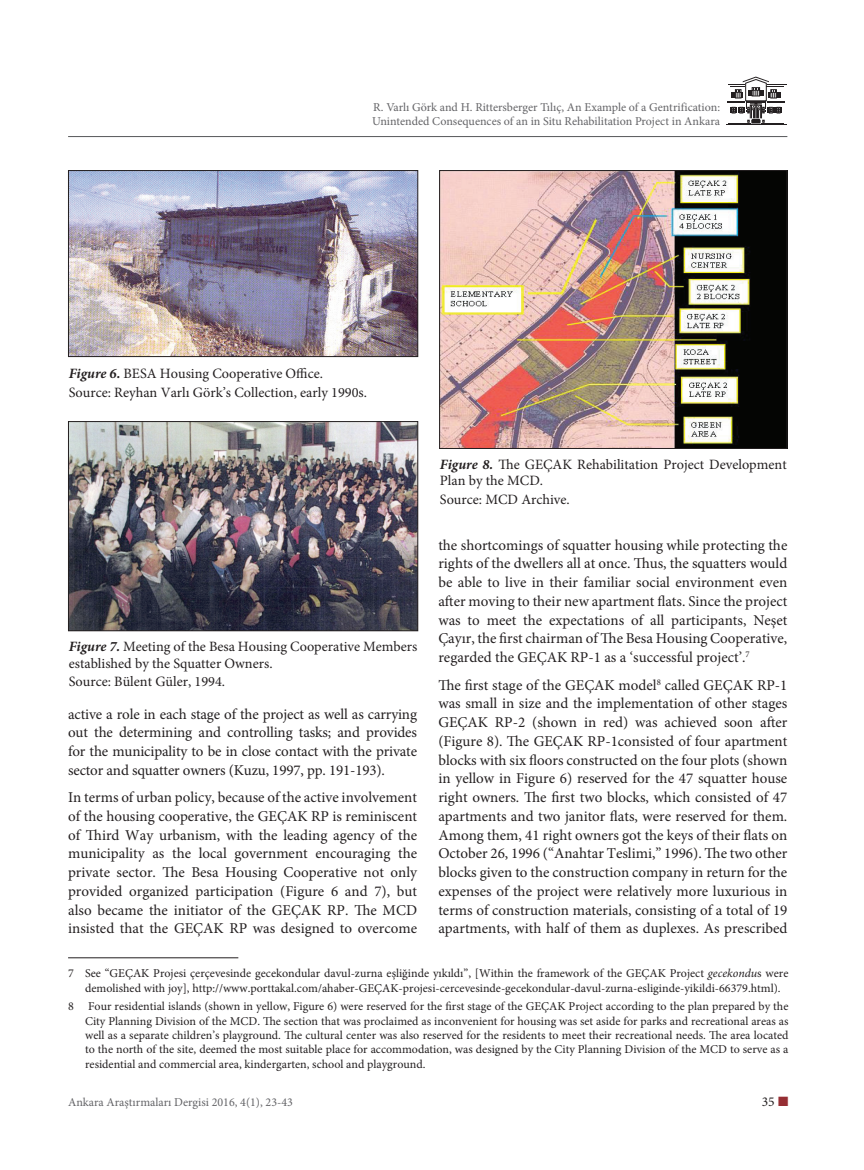
<style>
.page{position:relative;width:864px;height:1170px;background:#fff}
.page>*{position:absolute;margin:0;border:0;box-sizing:border-box;transform-origin:0 0}
.t1{font:15px/18.8px "Minion Pro";color:#231f20;text-align:justify}
.t2{font:14.25px/16.5px "Minion Pro";color:#231f20}
.t3{font:13.5px "Minion Pro";color:#231f20}
.t4{font:12px/14.4px "Minion Pro";color:#231f20}
.t5{font:12px/13.5px "Minion Pro";color:#636366}
.s1{font-weight:700;font-style:italic}
.s2{font-style:italic}
.s3{color:#962e33}
</style>
<div class="page">
<hr style="left:68px;top:136px;width:719px;height:1px;background:#57585a">
<hr style="left:726px;top:124px;width:60px;height:1px;background:#231f20">
<svg style="left:727px;top:77px;width:59px;height:47px"></svg>
<hr style="left:68px;top:957px;width:170px;height:1px;background:#231f20">
<img style="left:441px;top:172px;width:344px;height:275px">
<div style="left:439px;top:170px;width:348px;height:279px;border:1px solid #231f20"></div>
<img style="left:70px;top:172px;width:346px;height:183px">
<div style="left:68px;top:170px;width:350px;height:187px;border:1px solid #231f20"></div>
<img style="left:70px;top:423px;width:346px;height:206px">
<div style="left:68px;top:421px;width:350px;height:210px;border:1px solid #231f20"></div>
<p class="t5" style="left:372px;top:101px;width:349px">R. Varlı Görk and H. Rittersberger Tılıç, An Example of a Gentrification:<br>Unintended Consequences of an in Situ Rehabilitation Project in Ankara</p>
<p class="t2" style="left:69px;top:364px;width:300px;line-height:18.6px"><span class="s1">Figure 6.</span> BESA Housing Cooperative Office.<br>Source: Reyhan Varlı Görk’s Collection, early 1990s.</p>
<p class="t2" style="left:440px;top:456px;width:348px"><span class="s1">Figure 8.</span> The GEÇAK Rehabilitation Project Development<br>Plan by the MCD.</p>
<p class="t2" style="left:440px;top:491px;width:131px">Source: MCD Archive.</p>
<p class="t1" style="left:438px;top:535px;width:350px">the shortcomings of squatter housing while protecting the rights of the dwellers all at once. Thus, the squatters would be able to live in their familiar social environment even after moving to their new apartment flats. Since the project was to meet the expectations of all participants, Neşet Çayır, the first chairman of The Besa Housing Cooperative, regarded the GEÇAK RP-1 as a ‘successful project’.<sup>7</sup></p>
<p class="t1" style="left:438px;top:675px;width:350px">The first stage of the GEÇAK model<sup>8</sup> called GEÇAK RP-1 was small in size and the implementation of other stages GEÇAK RP-2 (shown in red) was achieved soon after (Figure 8). The GEÇAK RP-1consisted of four apartment blocks with six floors constructed on the four plots (shown in yellow in Figure 6) reserved for the 47 squatter house right owners. The first two blocks, which consisted of 47 apartments and two janitor flats, were reserved for them.<br>Among them, 41 right owners got the keys of their flats on October 26, 1996 (“Anahtar Teslimi,” 1996). The two other blocks given to the construction company in return for the expenses of the project were relatively more luxurious in terms of construction materials, consisting of a total of 19 apartments, with half of them as duplexes. As prescribed</p>
<p class="t2" style="left:69px;top:638px;width:350px"><span class="s1">Figure 7.</span> Meeting of the Besa Housing Cooperative Members established by the Squatter Owners.</p>
<p class="t2" style="left:69px;top:673px;width:158px">Source: Bülent Güler, 1994.</p>
<p class="t1" style="left:68px;top:704px;width:350px">active a role in each stage of the project as well as carrying out the determining and controlling tasks; and provides for the municipality to be in close contact with the private sector and squatter owners (Kuzu, 1997, pp. 191-193).</p>
<p class="t1" style="left:68px;top:788px;width:350px">In terms of urban policy, because of the active involvement of the housing cooperative, the GEÇAK RP is reminiscent of Third Way urbanism, with the leading agency of the municipality as the local government encouraging the private sector. The Besa Housing Cooperative not only provided organized participation (Figure 6 and 7), but also became the initiator of the GEÇAK RP. The MCD insisted that the GEÇAK RP was designed to overcome</p>
<p class="t4" style="left:85px;top:966px;width:704px;text-indent:-17px">7 See “GEÇAK Projesi çerçevesinde gecekondular davul-zurna eşliğinde yıkıldı”, [Within the framework of the GEÇAK Project <span class="s2">gecekondu</span>s were demolished with joy], http://www.porttakal.com/ahaber-GEÇAK-projesi-cercevesinde-gecekondular-davul-zurna-esliginde-yikildi-66379.html).</p>
<p class="t4" style="left:85px;top:999px;width:704px;text-align:justify;text-indent:-17px">8 Four residential islands (shown in yellow, Figure 6) were reserved for the first stage of the GEÇAK Project according to the plan prepared by the City Planning Division of the MCD. The section that was proclaimed as inconvenient for housing was set aside for parks and recreational areas as well as a separate children’s playground. The cultural center was also reserved for the residents to meet their recreational needs. The area located to the north of the site, deemed the most suitable place for accommodation, was designed by the City Planning Division of the MCD to serve as a residential and commercial area, kindergarten, school and playground.</p>
<p class="t5" style="left:68px;top:1095px;width:226px">Ankara Araştırmaları Dergisi 2016, 4(1), 23-43</p>
<p class="t3" style="left:761px;top:1092px;width:28px">35 <span class="s3">■</span></p>
</div>
